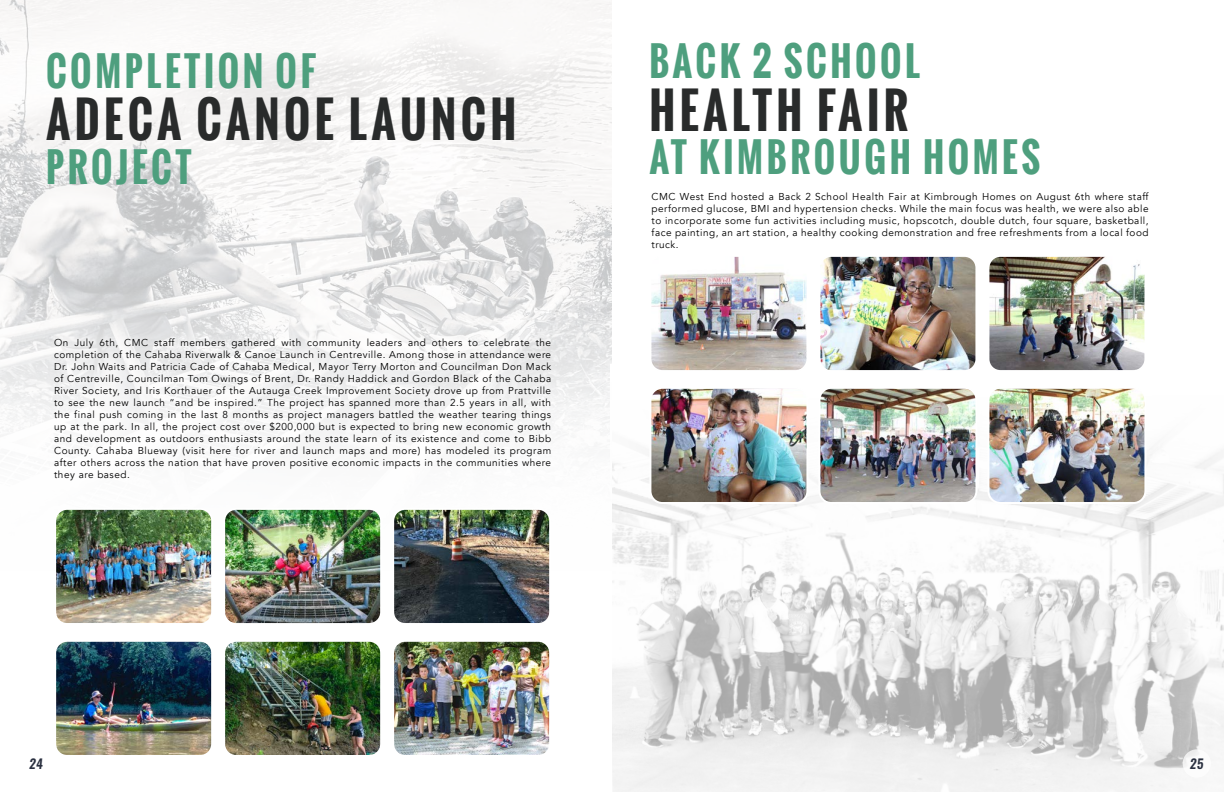
<style>
.page{position:relative;width:1224px;height:792px;background:#fff}
.page>*{position:absolute;margin:0;border:0;box-sizing:border-box;transform-origin:0 0}
.t1{font:700 48.4px "Oswald";letter-spacing:.1em;color:#292b2b;scale:.91 1}
.t2{font:700 39.6px "Oswald";letter-spacing:.1em;color:#4e9f7e;scale:.91 1}
.t3{font:italic 600 13px "Oswald";color:#2a3040}
.t4{font:10px/12px "Avenir";letter-spacing:.05em;color:#000;text-align:justify}
</style>
<div class="page">
<img style="left:612px;top:518px;width:612px;height:274px">
<img style="left:0;top:0;width:612px;height:287px">
<svg style="left:0;top:287px;width:612px;height:150px"></svg>
<div style="left:1183px;top:749px;width:28px;height:29px;background:#fff;border-radius:50%"></div>
<div style="left:48px;top:332px;width:509px;height:154px;background:linear-gradient(to bottom,#efefef,#fcfcfd)"></div>
<img style="left:57px;top:511px;width:153px;height:111px">
<div style="left:54px;top:508px;width:159px;height:117px;border:2px solid #fff;border-radius:12px"></div>
<img style="left:57px;top:643px;width:153px;height:111px">
<div style="left:54px;top:640px;width:159px;height:117px;border:2px solid #fff;border-radius:12px"></div>
<img style="left:226px;top:511px;width:153px;height:111px">
<div style="left:223px;top:508px;width:159px;height:117px;border:2px solid #fff;border-radius:12px"></div>
<img style="left:226px;top:643px;width:153px;height:111px">
<div style="left:223px;top:640px;width:159px;height:117px;border:2px solid #fff;border-radius:12px"></div>
<img style="left:395px;top:511px;width:153px;height:111px">
<div style="left:392px;top:508px;width:159px;height:117px;border:2px solid #fff;border-radius:12px"></div>
<img style="left:395px;top:643px;width:153px;height:111px">
<div style="left:392px;top:640px;width:159px;height:117px;border:2px solid #fff;border-radius:12px"></div>
<div style="left:233px;top:784px;width:612px;height:8px;background:#fff"></div>
<div style="left:611px;top:365px;width:613px;height:153px;background:#fff"></div>
<img style="left:652px;top:258px;width:153px;height:111px">
<div style="left:649px;top:255px;width:159px;height:117px;border:2px solid #fff;border-radius:12px"></div>
<img style="left:650px;top:390px;width:157px;height:113px">
<div style="left:649px;top:387px;width:159px;height:117px;border:2px solid #fff;border-radius:12px"></div>
<img style="left:821px;top:258px;width:153px;height:111px">
<div style="left:818px;top:255px;width:159px;height:117px;border:2px solid #fff;border-radius:12px"></div>
<img style="left:819px;top:390px;width:157px;height:112px">
<div style="left:818px;top:387px;width:159px;height:117px;border:2px solid #fff;border-radius:12px"></div>
<img style="left:990px;top:258px;width:153px;height:111px">
<div style="left:987px;top:255px;width:159px;height:117px;border:2px solid #fff;border-radius:12px"></div>
<img style="left:988px;top:390px;width:157px;height:113px">
<div style="left:987px;top:387px;width:159px;height:117px;border:2px solid #fff;border-radius:12px"></div>
<h2 class="t2" style="left:46px;top:41px;width:298px">COMPLETION OF</h2>
<h1 class="t1" style="left:46px;top:84px;width:518px">ADECA CANOE LAUNCH</h1>
<h2 class="t2" style="left:46px;top:137px;width:162px">PROJECT</h2>
<p class="t4" style="left:54px;top:337px;width:499px">On July 6th, CMC staff members gathered with community leaders and others to celebrate the completion of the Cahaba Riverwalk &amp; Canoe Launch in Centreville. Among those in attendance were Dr. John Waits and Patricia Cade of Cahaba Medical, Mayor Terry Morton and Councilman Don Mack of Centreville, Councilman Tom Owings of Brent, Dr. Randy Haddick and Gordon Black of the Cahaba River Society, and Iris Korthauer of the Autauga Creek Improvement Society drove up from Prattville to see the new launch “and be inspired.” The project has spanned more than 2.5 years in all, with the final push coming in the last 8 months as project managers battled the weather tearing things up at the park. In all, the project cost over $200,000 but is expected to bring new economic growth and development as outdoors enthusiasts around the state learn of its existence and come to Bibb County. Cahaba Blueway (visit here for river and launch maps and more) has modeled its program after others across the nation that have proven positive economic impacts in the communities where they are based.</p>
<h2 class="t2" style="left:649px;top:32px;width:299px">BACK 2 SCHOOL</h2>
<h1 class="t1" style="left:649px;top:75px;width:286px">HEALTH FAIR</h1>
<h2 class="t2" style="left:649px;top:128px;width:431px">AT KIMBROUGH HOMES</h2>
<p class="t4" style="left:652px;top:191px;width:499px">CMC West End hosted a Back 2 School Health Fair at Kimbrough Homes on August 6th where staff performed glucose, BMI and hypertension checks. While the main focus was health, we were also able to incorporate some fun activities including music, hopscotch, double dutch, four square, basketball, face painting, an art station, a healthy cooking demonstration and free refreshments from a local food truck.</p>
<h3 class="t3" style="left:29px;top:754px;width:15px">24</h3>
<h3 class="t3" style="left:1190px;top:754px;width:15px">25</h3>
</div>
